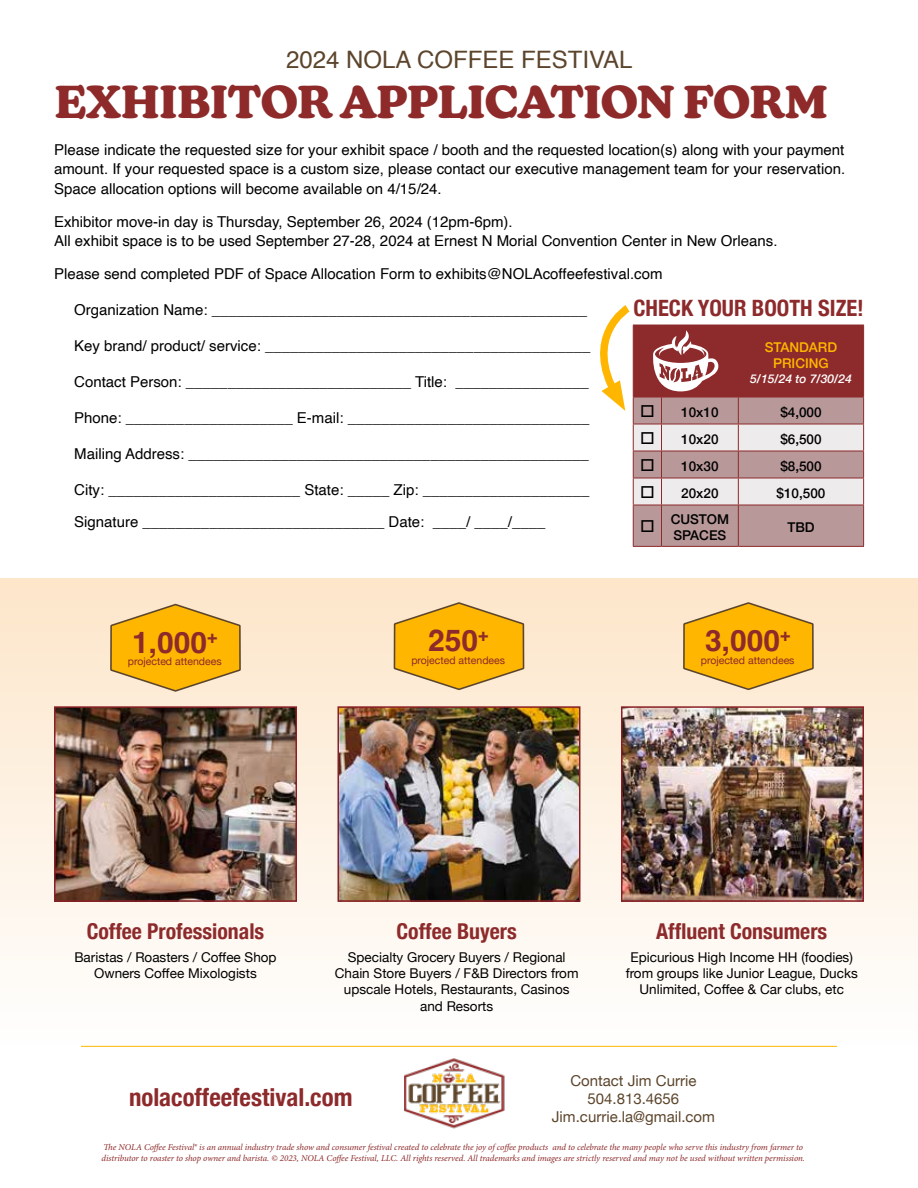
<style>
.page{position:relative;width:918px;height:1188px;background:#fff}
.page>*{position:absolute;margin:0;border:0;box-sizing:border-box;transform-origin:0 0}
.t1{font:700 45px "New Kansas";letter-spacing:-.01em;color:#8e2a2a}
.t2{font:700 30px "Helvetica";color:#8d2a2b}
.t3{font:700 condensed 24.75px "Helvetica Neue";color:#8d2a2b}
.t4{font:24px "Helvetica";color:#5c452c}
.t5{font:700 condensed 22.5px "Helvetica Neue";color:#8d2a2b}
.t6{font:700 condensed 21.75px "Helvetica Neue";color:#8d2a2b}
.t7{font:15px/19.5px "Helvetica";color:#000}
.t8{font:15px/18px "Helvetica Neue";color:#5c452c;text-align:center}
.t9{font:13.5px/16.2px "Helvetica Neue";color:#000;text-align:center}
.t10{font:500 13.5px/16.2px "Helvetica Neue";color:#000}
.t11{font:500 13.5px/16.2px "Helvetica Neue";color:#ffb600;text-align:center}
.t12{font:italic 500 12px "Helvetica Neue";color:#fff}
.t13{font:10.5px "Helvetica Neue";color:#8d2a2b}
.t14{font:italic 9px/10.8px "Minion Pro";letter-spacing:-.01em;color:#8d2a2b}
</style>
<div class="page">
<hr style="left:81px;top:1046px;width:756px;height:1px;background:#ffb600">
<div style="left:0;top:579px;width:918px;height:467px;background:linear-gradient(to bottom,#fce5c9,#fefefe)"></div>
<img style="left:57px;top:709px;width:237px;height:190px">
<div style="left:54px;top:706px;width:243px;height:196px;border:2px solid #8b1f25"></div>
<img style="left:624px;top:709px;width:237px;height:190px">
<div style="left:621px;top:706px;width:243px;height:196px;border:2px solid #8b1f25"></div>
<img style="left:341px;top:709px;width:236px;height:190px">
<div style="left:338px;top:706px;width:242px;height:196px;border:2px solid #8b1f25"></div>
<img style="left:393px;top:578px;width:132px;height:551px">
<img style="left:109px;top:578px;width:133px;height:469px">
<img style="left:682px;top:578px;width:133px;height:469px">
<svg style="left:600px;top:305px;width:264px;height:242px"></svg>
<h3 class="t4" style="left:286px;top:41px;width:348px">2024 NOLA COFFEE FESTIVAL</h3>
<h1 class="t1" style="left:55px;top:75px;width:775px">EXHIBITOR APPLICATION FORM</h1>
<p class="t7" style="left:54px;top:140px;width:793px;text-align:justify">Please indicate the requested size for your exhibit space / booth and the requested location(s) along with your payment amount. If your requested space is a custom size, please contact our executive management team for your reservation.<br>Space allocation options will become available on 4/15/24.</p>
<p class="t7" style="left:54px;top:212px;width:725px">Exhibitor move-in day is Thursday, September 26, 2024 (12pm-6pm).<br>All exhibit space is to be used September 27-28, 2024 at Ernest N Morial Convention Center in New Orleans.</p>
<p class="t7" style="left:54px;top:265px;width:610px">Please send completed PDF of Space Allocation Form to exhibits@NOLAcoffeefestival.com</p>
<p class="t7" style="left:74px;top:301px;width:514px">Organization Name: _____________________________________________</p>
<p class="t7" style="left:74px;top:337px;width:518px">Key brand/ product/ service: _______________________________________</p>
<p class="t7" style="left:74px;top:373px;width:516px">Contact Person: ___________________________ Title: ________________</p>
<p class="t7" style="left:74px;top:409px;width:517px">Phone: ____________________ E-mail: _____________________________</p>
<p class="t7" style="left:74px;top:445px;width:516px">Mailing Address: ________________________________________________</p>
<p class="t7" style="left:74px;top:475px;width:517px;line-height:31.5px">City: _______________________ State: _____ Zip: ____________________<br>Signature _____________________________ Date: ____/ ____/____</p>
<h3 class="t5" style="left:634px;top:290px;width:232px">CHECK YOUR BOOTH SIZE!</h3>
<p class="t11" style="left:765px;top:338px;width:74px">STANDARD<br>PRICING</p>
<p class="t12" style="left:750px;top:368px;width:103px">5/15/24 to 7/30/24</p>
<p class="t10" style="left:640px;top:403px;width:80px">□ 10x10</p>
<p class="t10" style="left:780px;top:403px;width:43px">$4,000</p>
<p class="t10" style="left:640px;top:430px;width:80px">□ 10x20</p>
<p class="t10" style="left:780px;top:430px;width:43px">$6,500</p>
<p class="t10" style="left:640px;top:457px;width:80px">□ 10x30</p>
<p class="t10" style="left:780px;top:457px;width:43px">$8,500</p>
<p class="t10" style="left:640px;top:484px;width:80px">□ 20x20</p>
<p class="t10" style="left:777px;top:484px;width:50px">$10,500</p>
<p class="t10" style="left:671px;top:510px;width:60px">CUSTOM<br>SPACES</p>
<p class="t10" style="left:787px;top:518px;width:29px">TBD</p>
<h2 class="t2" style="left:132px;top:624px;width:87px">1,000<sup>+</sup></h2>
<p class="t13" style="left:128px;top:654px;width:95px">projected attendees</p>
<h2 class="t2" style="left:428px;top:622px;width:62px">250<sup>+</sup></h2>
<p class="t13" style="left:411px;top:652px;width:95px">projected attendees</p>
<h2 class="t2" style="left:705px;top:622px;width:87px">3,000<sup>+</sup></h2>
<p class="t13" style="left:701px;top:652px;width:95px">projected attendees</p>
<h3 class="t6" style="left:87px;top:913px;width:179px">Coffee Professionals</h3>
<p class="t9" style="left:74px;top:950px;width:204px">Baristas / Roasters / Coffee Shop<br>Owners Coffee Mixologists</p>
<h3 class="t6" style="left:397px;top:913px;width:122px">Coffee Buyers</h3>
<p class="t9" style="left:335px;top:950px;width:245px">Specialty Grocery Buyers / Regional<br>Chain Store Buyers / F&amp;B Directors from upscale Hotels, Restaurants, Casinos and Resorts</p>
<h3 class="t6" style="left:656px;top:913px;width:173px">Affluent Consumers</h3>
<p class="t9" style="left:626px;top:950px;width:234px">Epicurious High Income HH (foodies) from groups like Junior League, Ducks<br>Unlimited, Coffee &amp; Car clubs, etc</p>
<p class="t8" style="left:552px;top:1072px;width:165px">Contact Jim Currie<br>504.813.4656<br>Jim.currie.la@gmail.com</p>
<h3 class="t3" style="left:129px;top:1076px;width:225px">nolacoffeefestival.com</h3>
<p class="t14" style="left:102px;top:1142px;width:705px">The NOLA Coffee Festival® is an annual industry trade show and consumer festival created to celebrate the joy of coffee products and to celebrate the many people who serve this industry from farmer to distributor to roaster to shop owner and barista. © 2023, NOLA Coffee Festival, LLC. All rights reserved. All trademarks and images are strictly reserved and may not be used without written permission.</p>
</div>
